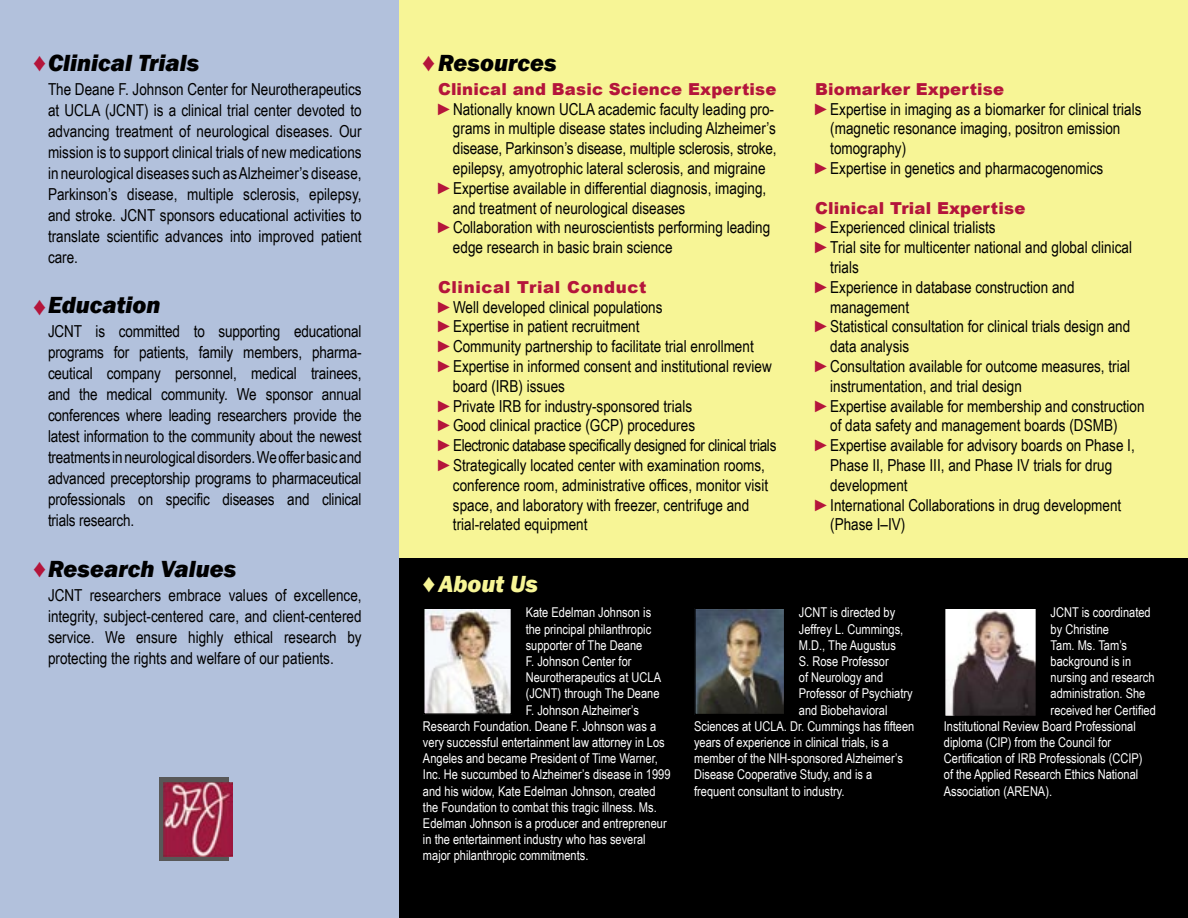
<style>
.page{position:relative;width:1188px;height:918px;background:#f7f596}
.page>*{position:absolute;margin:0;border:0;box-sizing:border-box;transform-origin:0 0}
.t1{font:italic 800 24px "Franklin Gothic";color:#000}
.t2{font:italic 800 24px "Franklin Gothic";color:#f7f596}
.t3{font:16.5px/21px "Arial Narrow";color:#000}
.t4{font:900 16.5px "Arial";letter-spacing:.01em;color:#b4153b}
.t5{font:16.5px "Arial Narrow";letter-spacing:-.02em;color:#000}
.t6{font:900 16.5px "Arial";letter-spacing:.04em;color:#b4153b}
.t7{font:13.5px "Arial Narrow";color:#fff}
.s1{font-family:"Times New Roman";font-weight:400;font-style:normal;font-size:25.5px;color:#b4153b}
.s2{color:#b4153b}
.s3{font-family:"Times New Roman";font-weight:400;font-style:normal;font-size:25.5px}
</style>
<div class="page">
<div style="left:383px;top:558px;width:805px;height:360px;background:#000"></div>
<div style="left:0;top:0;width:398px;height:918px;background:#b2c1dc"></div>
<img style="left:697px;top:611px;width:85px;height:101px">
<div style="left:694px;top:608px;width:91px;height:107px;border:2px solid #000"></div>
<img style="left:947px;top:611px;width:87px;height:103px">
<div style="left:944px;top:608px;width:93px;height:109px;border:2px solid #000"></div>
<div style="left:159px;top:778px;width:70px;height:83px;background:#585858"></div>
<img style="left:163px;top:782px;width:69px;height:74px">
<img style="left:426px;top:611px;width:83px;height:101px">
<div style="left:423px;top:608px;width:89px;height:107px;border:2px solid #000"></div>
<p class="t1" style="left:33px;top:47px;width:168px"><span class="s1">♦</span>Clinical Trials</p>
<p class="t3" style="left:48px;top:78px;width:315px;text-align:justify">The Deane F. Johnson Center for Neurotherapeutics at UCLA (JCNT) is a clinical trial center devoted to advancing treatment of neurological diseases. Our mission is to support clinical trials of new medications in neurological diseases such as Alzheimer’s disease, Parkinson’s disease, multiple sclerosis, epilepsy, and stroke. JCNT sponsors educational activities to translate scientific advances into improved patient care.</p>
<p class="t1" style="left:33px;top:289px;width:129px"><span class="s1">♦</span>Education</p>
<p class="t3" style="left:48px;top:320px;width:315px;text-align:justify">JCNT is committed to supporting educational programs for patients, family members, pharma&shy;ceutical company personnel, medical trainees, and the medical community. We sponsor annual conferences where leading researchers provide the latest information to the community about the newest treatments in neurological disorders. We offer basic and advanced preceptorship programs to pharmaceutical professionals on specific diseases and clinical trials research.</p>
<p class="t1" style="left:33px;top:553px;width:205px"><span class="s1">♦</span>Research Values</p>
<p class="t3" style="left:48px;top:584px;width:315px;text-align:justify">JCNT researchers embrace values of excellence, integrity, subject-centered care, and client-centered service. We ensure highly ethical research by protecting the rights and welfare of our patients.</p>
<p class="t1" style="left:422px;top:47px;width:136px"><span class="s1">♦</span>Resources</p>
<p class="t4" style="left:438px;top:77px;width:340px">Clinical and Basic Science Expertise</p>
<p class="t3" style="left:453px;top:98px;width:325px;line-height:19.8px;text-indent:-15px"><span class="s2">►</span>Nationally known UCLA academic faculty leading pro&shy;grams in multiple disease states including Alzheimer’s disease, Parkinson’s disease, multiple sclerosis, stroke, epilepsy, amyotrophic lateral sclerosis, and migraine</p>
<p class="t3" style="left:453px;top:178px;width:315px;line-height:19.8px;text-indent:-15px"><span class="s2">►</span>Expertise available in differential diagnosis, imaging, and treatment of neurological diseases</p>
<p class="t3" style="left:453px;top:217px;width:319px;line-height:19.8px;text-indent:-15px"><span class="s2">►</span>Collaboration with neuroscientists performing leading edge research in basic brain science</p>
<p class="t6" style="left:438px;top:275px;width:210px">Clinical Trial Conduct</p>
<p class="t3" style="left:438px;top:296px;width:226px"><span class="s2">►</span>Well developed clinical populations</p>
<p class="t3" style="left:438px;top:316px;width:203px"><span class="s2">►</span>Expertise in patient recruitment</p>
<p class="t3" style="left:438px;top:335px;width:317px"><span class="s2">►</span>Community partnership to facilitate trial enrollment</p>
<p class="t3" style="left:453px;top:356px;width:320px;line-height:19.8px;text-indent:-15px"><span class="s2">►</span>Expertise in informed consent and institutional review board (IRB) issues</p>
<p class="t3" style="left:438px;top:395px;width:256px"><span class="s2">►</span>Private IRB for industry-sponsored trials</p>
<p class="t3" style="left:438px;top:415px;width:259px"><span class="s2">►</span>Good clinical practice (GCP) procedures</p>
<p class="t5" style="left:438px;top:433px;width:340px"><span class="s2">►</span>Electronic database specifically designed for clinical trials</p>
<p class="t3" style="left:453px;top:455px;width:317px;line-height:19.8px;text-indent:-15px"><span class="s2">►</span>Strategically located center with examination rooms, conference room, administrative offices, monitor visit space, and laboratory with freezer, centrifuge and trial-related equipment</p>
<p class="t4" style="left:815px;top:77px;width:190px">Biomarker Expertise</p>
<p class="t3" style="left:830px;top:98px;width:313px;line-height:19.8px;text-indent:-15px"><span class="s2">►</span>Expertise in imaging as a biomarker for clinical trials (magnetic resonance imaging, positron emission tomography)</p>
<p class="t3" style="left:815px;top:157px;width:289px"><span class="s2">►</span>Expertise in genetics and pharmacogenomics</p>
<p class="t4" style="left:815px;top:196px;width:212px">Clinical Trial Expertise</p>
<p class="t3" style="left:815px;top:217px;width:182px"><span class="s2">►</span>Experienced clinical trialists</p>
<p class="t3" style="left:830px;top:237px;width:303px;line-height:19.8px;text-indent:-15px"><span class="s2">►</span>Trial site for multicenter national and global clinical trials</p>
<p class="t3" style="left:830px;top:277px;width:246px;line-height:19.8px;text-indent:-15px"><span class="s2">►</span>Experience in database construction and management</p>
<p class="t3" style="left:830px;top:316px;width:302px;line-height:19.8px;text-indent:-15px"><span class="s2">►</span>Statistical consultation for clinical trials design and data analysis</p>
<p class="t3" style="left:830px;top:356px;width:302px;line-height:19.8px;text-indent:-15px"><span class="s2">►</span>Consultation available for outcome measures, trial instrumentation, and trial design</p>
<p class="t3" style="left:830px;top:395px;width:316px;line-height:19.8px;text-indent:-15px"><span class="s2">►</span>Expertise available for membership and construction of data safety and management boards (DSMB)</p>
<p class="t3" style="left:830px;top:435px;width:306px;line-height:19.8px;text-indent:-15px"><span class="s2">►</span>Expertise available for advisory boards on Phase I,<br>Phase II, Phase III, and Phase IV trials for drug development</p>
<p class="t3" style="left:830px;top:494px;width:293px;line-height:19.8px;text-indent:-15px"><span class="s2">►</span>International Collaborations in drug development (Phase I–IV)</p>
<p class="t2" style="left:423px;top:568px;width:117px"><span class="s3">♦</span>About Us</p>
<p class="t7" style="left:526px;top:603px;width:127px">Kate Edelman Johnson is</p>
<p class="t7" style="left:526px;top:619px;width:127px">the principal philanthropic</p>
<p class="t7" style="left:526px;top:635px;width:118px">supporter of The Deane</p>
<p class="t7" style="left:526px;top:651px;width:107px">F. Johnson Center for</p>
<p class="t7" style="left:526px;top:667px;width:137px">Neurotherapeutics at UCLA</p>
<p class="t7" style="left:526px;top:684px;width:135px">(JCNT) through The Deane</p>
<p class="t7" style="left:526px;top:700px;width:115px">F. Johnson Alzheimer’s</p>
<p class="t7" style="left:423px;top:716px;width:235px">Research Foundation. Deane F. Johnson was a</p>
<p class="t7" style="left:423px;top:732px;width:243px">very successful entertainment law attorney in Los</p>
<p class="t7" style="left:423px;top:748px;width:236px">Angeles and became President of Time Warner,</p>
<p class="t7" style="left:423px;top:765px;width:249px">Inc. He succumbed to Alzheimer’s disease in 1999</p>
<p class="t7" style="left:423px;top:781px;width:234px">and his widow, Kate Edelman Johnson, created</p>
<p class="t7" style="left:423px;top:797px;width:235px">the Foundation to combat this tragic illness. Ms.</p>
<p class="t7" style="left:423px;top:813px;width:245px">Edelman Johnson is a producer and entrepreneur</p>
<p class="t7" style="left:423px;top:829px;width:224px">in the entertainment industry who has several</p>
<p class="t7" style="left:423px;top:846px;width:167px">major philanthropic commitments.</p>
<p class="t7" style="left:799px;top:603px;width:98px">JCNT is directed by</p>
<p class="t7" style="left:799px;top:619px;width:106px">Jeffrey L. Cummings,</p>
<p class="t7" style="left:799px;top:635px;width:99px">M.D., The Augustus</p>
<p class="t7" style="left:799px;top:651px;width:91px">S. Rose Professor</p>
<p class="t7" style="left:799px;top:667px;width:86px">of Neurology and</p>
<p class="t7" style="left:799px;top:684px;width:115px">Professor of Psychiatry</p>
<p class="t7" style="left:799px;top:700px;width:90px">and Biobehavioral</p>
<p class="t7" style="left:694px;top:716px;width:222px">Sciences at UCLA. Dr. Cummings has fifteen</p>
<p class="t7" style="left:694px;top:732px;width:196px">years of experience in clinical trials, is a</p>
<p class="t7" style="left:694px;top:748px;width:210px">member of the NIH-sponsored Alzheimer’s</p>
<p class="t7" style="left:694px;top:765px;width:180px">Disease Cooperative Study, and is a</p>
<p class="t7" style="left:694px;top:781px;width:152px">frequent consultant to industry.</p>
<p class="t7" style="left:1051px;top:603px;width:102px">JCNT is coordinated</p>
<p class="t7" style="left:1051px;top:619px;width:60px">by Christine</p>
<p class="t7" style="left:1051px;top:635px;width:78px">Tam. Ms. Tam’s</p>
<p class="t7" style="left:1051px;top:651px;width:82px">background is in</p>
<p class="t7" style="left:1051px;top:667px;width:105px">nursing and research</p>
<p class="t7" style="left:1051px;top:684px;width:96px">administration. She</p>
<p class="t7" style="left:1051px;top:700px;width:107px">received her Certified</p>
<p class="t7" style="left:944px;top:716px;width:193px">Institutional Review Board Professional</p>
<p class="t7" style="left:944px;top:732px;width:169px">diploma (CIP) from the Council for</p>
<p class="t7" style="left:944px;top:748px;width:200px">Certification of IRB Professionals (CCIP)</p>
<p class="t7" style="left:944px;top:765px;width:196px">of the Applied Research Ethics National</p>
<p class="t7" style="left:944px;top:781px;width:110px">Association (ARENA).</p>
</div>
